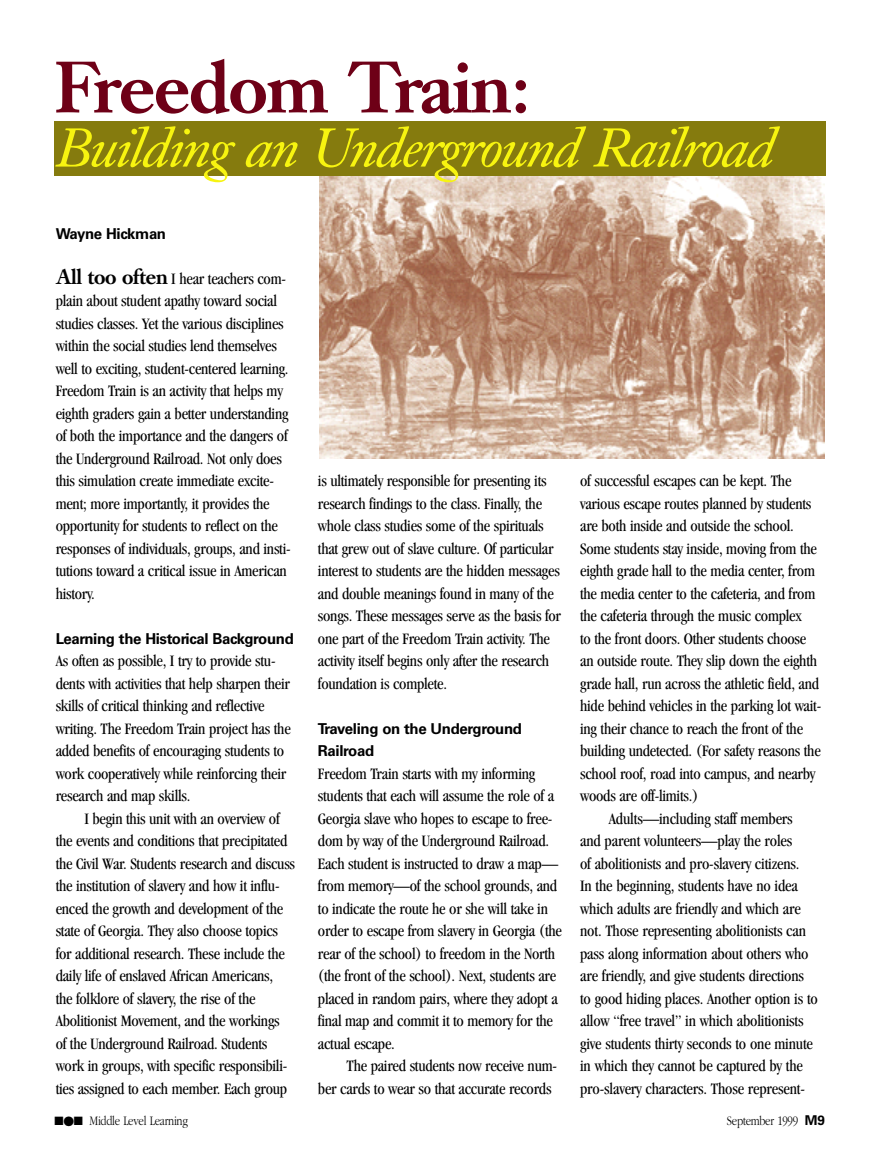
<style>
.page{position:relative;width:878px;height:1175px;background:#fff}
.page>*{position:absolute;margin:0;border:0;box-sizing:border-box;transform-origin:0 0}
.t1{font:500 72px "Caslon Book BE";letter-spacing:-.015em;color:#6e0017}
.t2{font:italic 54px "Caslon Book BE";letter-spacing:-.015em;color:#f7f410}
.t3{font:condensed 16.5px/22.5px "Garamond";letter-spacing:-.015em;color:#000}
.t4{font:700 15px/22.5px "Univers";letter-spacing:-.025em;color:#000}
.t5{font:300 13.5px "Garamond";letter-spacing:-.025em;color:#000;scale:.8 1}
.s1{font-family:"Caslon Book BE";font-weight:500;font-stretch:normal;font-size:21px}
.s2{font-family:"Univers";font-weight:700}
</style>
<div class="page">
<img style="left:319px;top:176px;width:504px;height:282px">
<div style="left:54px;top:122px;width:770px;height:54px;background:#857b0e"></div>
<h1 class="t1" style="left:55px;top:46px;width:474px">Freedom Train:</h1>
<h2 class="t2" style="left:55px;top:117px;width:718px">Building an Underground Railroad</h2>
<p class="t4" style="left:56px;top:222px;width:112px">Wayne Hickman</p>
<p class="t3" style="left:56px;top:267px;width:236px"><span class="s1">All too often</span> I hear teachers com&shy;plain about student apathy toward social studies classes. Yet the various disciplines within the social studies lend themselves well to exciting, student-centered learning.<br>Freedom Train is an activity that helps my eighth graders gain a better understanding of both the importance and the dangers of the Underground Railroad. Not only does this simulation create immediate excite&shy;ment; more importantly, it provides the opportunity for students to reflect on the responses of individuals, groups, and insti&shy;tutions toward a critical issue in American history.</p>
<p class="t4" style="left:56px;top:627px;width:239px">Learning the Historical Background</p>
<p class="t3" style="left:56px;top:649px;width:236px">As often as possible, I try to provide stu&shy;dents with activities that help sharpen their skills of critical thinking and reflective writing. The Freedom Train project has the added benefits of encouraging students to work cooperatively while reinforcing their research and map skills.</p>
<p class="t3" style="left:56px;top:807px;width:241px;text-indent:29px">I begin this unit with an overview of the events and conditions that precipitated the Civil War. Students research and discuss the institution of slavery and how it influ&shy;enced the growth and development of the state of Georgia. They also choose topics for additional research. These include the daily life of enslaved African Americans,<br>the folklore of slavery, the rise of the Abolitionist Movement, and the workings<br>of the Underground Railroad. Students work in groups, with specific responsibili&shy;ties assigned to each member. Each group</p>
<p class="t3" style="left:318px;top:469px;width:244px">is ultimately responsible for presenting its research findings to the class. Finally, the whole class studies some of the spirituals that grew out of slave culture. Of particular interest to students are the hidden messages and double meanings found in many of the songs. These messages serve as the basis for one part of the Freedom Train activity. The activity itself begins only after the research foundation is complete.</p>
<p class="t4" style="left:318px;top:717px;width:205px">Traveling on the Underground<br>Railroad</p>
<p class="t3" style="left:318px;top:762px;width:245px">Freedom Train starts with my informing students that each will assume the role of a Georgia slave who hopes to escape to free&shy;dom by way of the Underground Railroad.<br>Each student is instructed to draw a map— from memory—of the school grounds, and to indicate the route he or she will take in order to escape from slavery in Georgia (the rear of the school) to freedom in the North (the front of the school). Next, students are placed in random pairs, where they adopt a final map and commit it to memory for the actual escape.</p>
<p class="t3" style="left:318px;top:1054px;width:240px;text-indent:29px">The paired students now receive num&shy;ber cards to wear so that accurate records</p>
<p class="t3" style="left:580px;top:469px;width:213px">of successful escapes can be kept. The</p>
<p class="t3" style="left:580px;top:492px;width:232px">various escape routes planned by students</p>
<p class="t3" style="left:580px;top:514px;width:215px">are both inside and outside the school.</p>
<p class="t3" style="left:580px;top:537px;width:238px">Some students stay inside, moving from the</p>
<p class="t3" style="left:580px;top:559px;width:236px">eighth grade hall to the media center, from</p>
<p class="t3" style="left:580px;top:582px;width:236px">the media center to the cafeteria, and from</p>
<p class="t3" style="left:580px;top:604px;width:223px">the cafeteria through the music complex</p>
<p class="t3" style="left:580px;top:627px;width:227px">to the front doors. Other students choose</p>
<p class="t3" style="left:580px;top:649px;width:238px">an outside route. They slip down the eighth</p>
<p class="t3" style="left:580px;top:672px;width:240px">grade hall, run across the athletic field, and</p>
<p class="t3" style="left:580px;top:694px;width:242px">hide behind vehicles in the parking lot wait-</p>
<p class="t3" style="left:580px;top:717px;width:224px">ing their chance to reach the front of the</p>
<p class="t3" style="left:580px;top:739px;width:242px">building undetected. (For safety reasons the</p>
<p class="t3" style="left:580px;top:762px;width:237px">school roof, road into campus, and nearby</p>
<p class="t3" style="left:580px;top:784px;width:120px">woods are off-limits.)</p>
<p class="t3" style="left:608px;top:807px;width:185px">Adults—including staff members</p>
<p class="t3" style="left:580px;top:829px;width:213px">and parent volunteers—play the roles</p>
<p class="t3" style="left:580px;top:852px;width:221px">of abolitionists and pro-slavery citizens.</p>
<p class="t3" style="left:580px;top:874px;width:219px">In the beginning, students have no idea</p>
<p class="t3" style="left:580px;top:897px;width:222px">which adults are friendly and which are</p>
<p class="t3" style="left:580px;top:919px;width:227px">not. Those representing abolitionists can</p>
<p class="t3" style="left:580px;top:942px;width:230px">pass along information about others who</p>
<p class="t3" style="left:580px;top:964px;width:225px">are friendly, and give students directions</p>
<p class="t3" style="left:580px;top:987px;width:239px">to good hiding places. Another option is to</p>
<p class="t3" style="left:580px;top:1009px;width:225px">allow “free travel” in which abolitionists</p>
<p class="t3" style="left:580px;top:1032px;width:234px">give students thirty seconds to one minute</p>
<p class="t3" style="left:580px;top:1054px;width:224px">in which they cannot be captured by the</p>
<p class="t3" style="left:580px;top:1077px;width:226px">pro-slavery characters. Those represent-</p>
<p class="t5" style="left:90px;top:1113px;width:124px">Middle Level Learning</p>
<p class="t5" style="left:726px;top:1113px;width:124px">September 1999 <span class="s2">M9</span></p>
</div>
